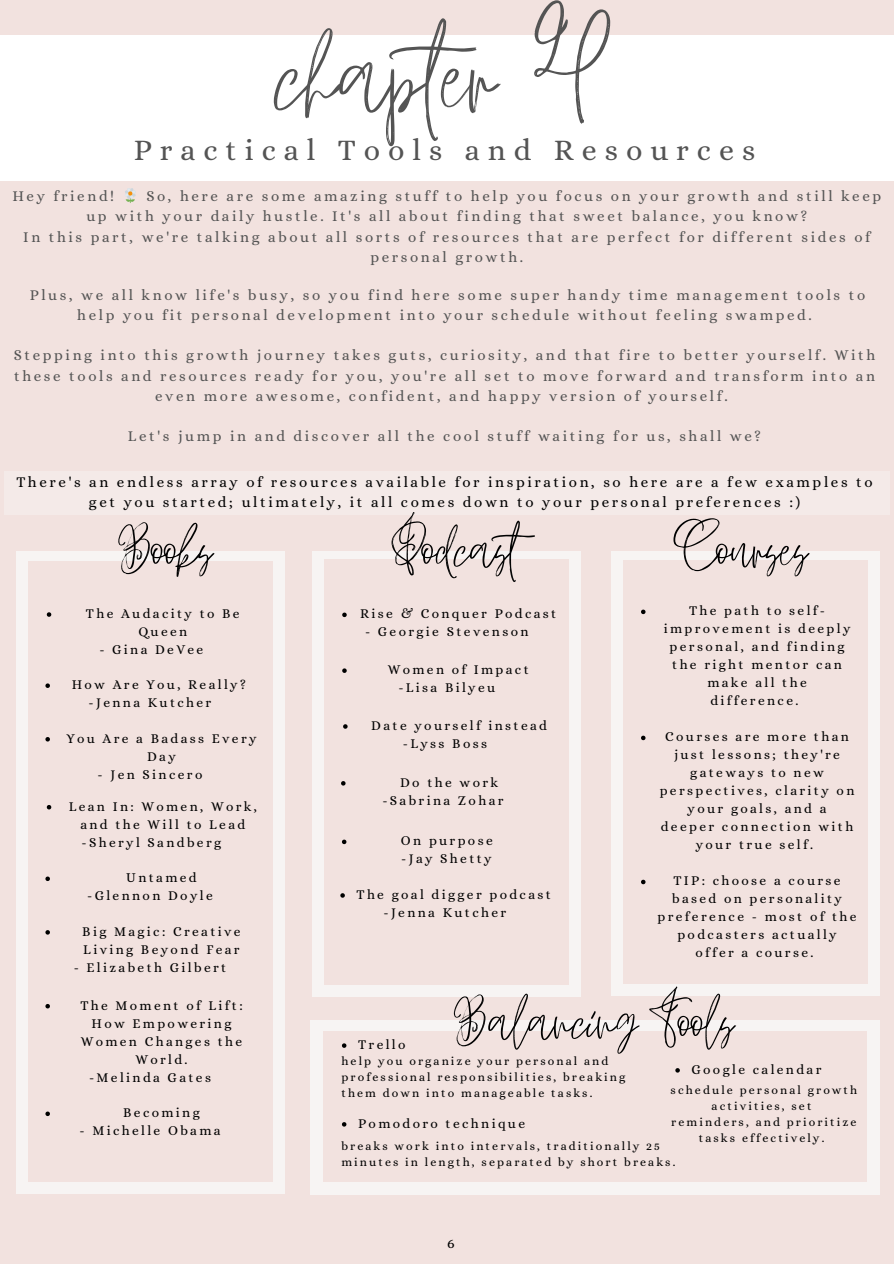
<style>
.page{position:relative;width:894px;height:1264px;background:#fff}
.page>*{position:absolute;margin:0;border:0;box-sizing:border-box;transform-origin:0 0}
.t1{font:120px "Shadow";color:#545454}
.t2{font:60px "Shadow";color:#000}
.t3{font:30px "Alice";letter-spacing:.265em;color:#545454}
.t4{font:15px/20.2px "Alice";letter-spacing:.175em;color:#545454;text-align:center}
.t5{font:15px/20.2px "Alice";letter-spacing:.175em;color:#000;text-align:center}
.t6{font:13.5px/18px "Alice";letter-spacing:.175em;color:#000;text-align:center}
.t7{font:12px/16px "Alice";letter-spacing:.175em;color:#000;text-align:center}
</style>
<div class="page">
<div style="left:0;top:0;width:893px;height:1263px;background:#f2e2df"></div>
<div style="left:0;top:36px;width:893px;height:145px;background:#fff"></div>
<div style="left:16px;top:551px;width:268px;height:642px;background:#f7f4f3"></div>
<div style="left:28px;top:560px;width:244px;height:621px;background:#f2e2df"></div>
<div style="left:312px;top:551px;width:268px;height:446px;background:#f7f4f3"></div>
<div style="left:611px;top:551px;width:268px;height:445px;background:#f7f4f3"></div>
<div style="left:324px;top:560px;width:244px;height:424px;background:#f2e2df"></div>
<div style="left:623px;top:560px;width:244px;height:423px;background:#f2e2df"></div>
<div style="left:4px;top:471px;width:885px;height:44px;background:#f4eae8"></div>
<div style="left:310px;top:1019px;width:569px;height:175px;background:#f7f4f3"></div>
<div style="left:323px;top:1031px;width:543px;height:150px;background:#f2e2df"></div>
<svg style="left:47px;top:612px;width:4px;height:5px"></svg>
<svg style="left:45px;top:683px;width:5px;height:5px"></svg>
<svg style="left:45px;top:737px;width:5px;height:4px"></svg>
<svg style="left:47px;top:805px;width:4px;height:4px"></svg>
<svg style="left:45px;top:876px;width:5px;height:5px"></svg>
<svg style="left:45px;top:930px;width:5px;height:4px"></svg>
<svg style="left:45px;top:1004px;width:5px;height:4px"></svg>
<svg style="left:45px;top:1111px;width:5px;height:5px"></svg>
<svg style="left:342px;top:612px;width:4px;height:5px"></svg>
<svg style="left:342px;top:668px;width:4px;height:5px"></svg>
<svg style="left:343px;top:724px;width:4px;height:4px"></svg>
<svg style="left:641px;top:609px;width:4px;height:5px"></svg>
<svg style="left:641px;top:735px;width:4px;height:5px"></svg>
<svg style="left:641px;top:879px;width:4px;height:5px"></svg>
<svg style="left:342px;top:1043px;width:4px;height:4px"></svg>
<svg style="left:342px;top:1122px;width:4px;height:4px"></svg>
<svg style="left:675px;top:1068px;width:4px;height:4px"></svg>
<svg style="left:341px;top:781px;width:4px;height:4px"></svg>
<svg style="left:342px;top:839px;width:4px;height:5px"></svg>
<svg style="left:340px;top:893px;width:5px;height:4px"></svg>
<h4 class="t1" style="left:277px;top:-20px;width:340px">chapter 4</h4>
<h1 class="t3" style="left:134px;top:133px;width:623px">Practical Tools and Resources</h1>
<h3 class="t4" style="left:12px;top:186px;width:103px">Hey friend!</h3>
<h3 class="t4" style="left:146px;top:186px;width:736px">So, here are some amazing stuff to help you focus on your growth and still keep</h3>
<h3 class="t4" style="left:86px;top:206px;width:722px">up with your daily hustle. It's all about finding that sweet balance, you know?</h3>
<h3 class="t4" style="left:23px;top:226px;width:848px">In this part, we're talking about all sorts of resources that are perfect for different sides of</h3>
<h3 class="t4" style="left:370px;top:247px;width:154px">personal growth.</h3>
<h4 class="t4" style="left:30px;top:284px;width:836px">Plus, we all know life's busy, so you find here some super handy time management tools to help you fit personal development into your schedule without feeling swamped.</h4>
<h4 class="t4" style="left:14px;top:345px;width:862px">Stepping into this growth journey takes guts, curiosity, and that fire to better yourself. With these tools and resources ready for you, you're all set to move forward and transform into an even more awesome, confident, and happy version of yourself.</h4>
<h4 class="t4" style="left:128px;top:426px;width:634px">Let's jump in and discover all the cool stuff waiting for us, shall we?</h4>
<h2 class="t5" style="left:16px;top:471px;width:857px">There's an endless array of resources available for inspiration, so here are a few examples to get you started; ultimately, it all comes down to your personal preferences :)</h2>
<h4 class="t2" style="left:120px;top:501px;width:94px">Books</h4>
<h2 class="t2" style="left:394px;top:501px;width:160px">Podcast</h2>
<h2 class="t2" style="left:683px;top:501px;width:126px">Courses</h2>
<p class="t6" style="left:86px;top:604px;width:155px">The Audacity to Be<br>Queen</p>
<h4 class="t6" style="left:99px;top:640px;width:106px">- Gina DeVee</h4>
<p class="t6" style="left:72px;top:675px;width:176px">How Are You, Really?</p>
<h4 class="t6" style="left:89px;top:693px;width:124px">-Jenna Kutcher</h4>
<p class="t6" style="left:66px;top:729px;width:192px">You Are a Badass Every<br>Day</p>
<h4 class="t6" style="left:98px;top:765px;width:106px">- Jen Sincero</h4>
<p class="t6" style="left:69px;top:797px;width:190px">Lean In: Women, Work, and the Will to Lead</p>
<h4 class="t6" style="left:81px;top:833px;width:141px">-Sheryl Sandberg</h4>
<p class="t6" style="left:126px;top:868px;width:72px">Untamed</p>
<h4 class="t6" style="left:87px;top:886px;width:127px">-Glennon Doyle</h4>
<p class="t6" style="left:82px;top:922px;width:160px;text-align:left">Big Magic: Creative<br>Living Beyond Fear</p>
<h4 class="t6" style="left:74px;top:958px;width:154px">- Elizabeth Gilbert</h4>
<p class="t6" style="left:80px;top:996px;width:164px">The Moment of Lift:<br>How Empowering<br>Women Changes the<br>World.</p>
<h4 class="t6" style="left:89px;top:1068px;width:123px">-Melinda Gates</h4>
<p class="t6" style="left:123px;top:1103px;width:78px">Becoming</p>
<h4 class="t6" style="left:79px;top:1121px;width:143px">- Michelle Obama</h4>
<p class="t6" style="left:663px;top:601px;width:188px">The path to self&shy;improvement is deeply personal, and finding the right mentor can make all the difference.</p>
<h4 class="t6" style="left:659px;top:727px;width:196px">Courses are more than just lessons; they're gateways to new perspectives, clarity on your goals, and a deeper connection with your true self.</h4>
<p class="t6" style="left:657px;top:871px;width:201px">TIP: choose a course based on personality preference - most of the podcasters actually offer a course.</p>
<h4 class="t2" style="left:455px;top:973px;width:280px">Balancing Tools</h4>
<p class="t6" style="left:360px;top:604px;width:198px">Rise &amp; Conquer Podcast</p>
<h4 class="t6" style="left:365px;top:622px;width:165px">- Georgie Stevenson</h4>
<p class="t6" style="left:387px;top:660px;width:142px">Women of Impact</p>
<h4 class="t6" style="left:398px;top:678px;width:98px">-Lisa Bilyeu</h4>
<p class="t6" style="left:371px;top:716px;width:177px">Date yourself instead</p>
<h4 class="t6" style="left:403px;top:734px;width:86px">-Lyss Boss</h4>
<p class="t6" style="left:400px;top:773px;width:100px">Do the work</p>
<p class="t6" style="left:382px;top:791px;width:123px">-Sabrina Zohar</p>
<p class="t6" style="left:401px;top:831px;width:93px">On purpose</p>
<p class="t6" style="left:401px;top:849px;width:92px">-Jay Shetty</p>
<p class="t6" style="left:356px;top:885px;width:196px">The goal digger podcast</p>
<p class="t6" style="left:383px;top:903px;width:124px">-Jenna Kutcher</p>
<p class="t6" style="left:358px;top:1035px;width:49px">Trello</p>
<h2 class="t7" style="left:341px;top:1052px;width:285px;text-align:left">help you organize your personal and professional responsibilities, breaking them down into manageable tasks.</h2>
<p class="t6" style="left:691px;top:1060px;width:131px">Google calendar</p>
<p class="t7" style="left:670px;top:1081px;width:188px">schedule personal growth activities, set</p>
<p class="t7" style="left:671px;top:1113px;width:187px">reminders, and prioritize tasks effectively.</p>
<h4 class="t6" style="left:358px;top:1114px;width:168px">Pomodoro technique</h4>
<p class="t7" style="left:341px;top:1137px;width:335px;text-align:left">breaks work into intervals, traditionally 25 minutes in length, separated by short breaks.</p>
<p class="t5" style="left:447px;top:1232px;width:9px">6</p>
</div>
